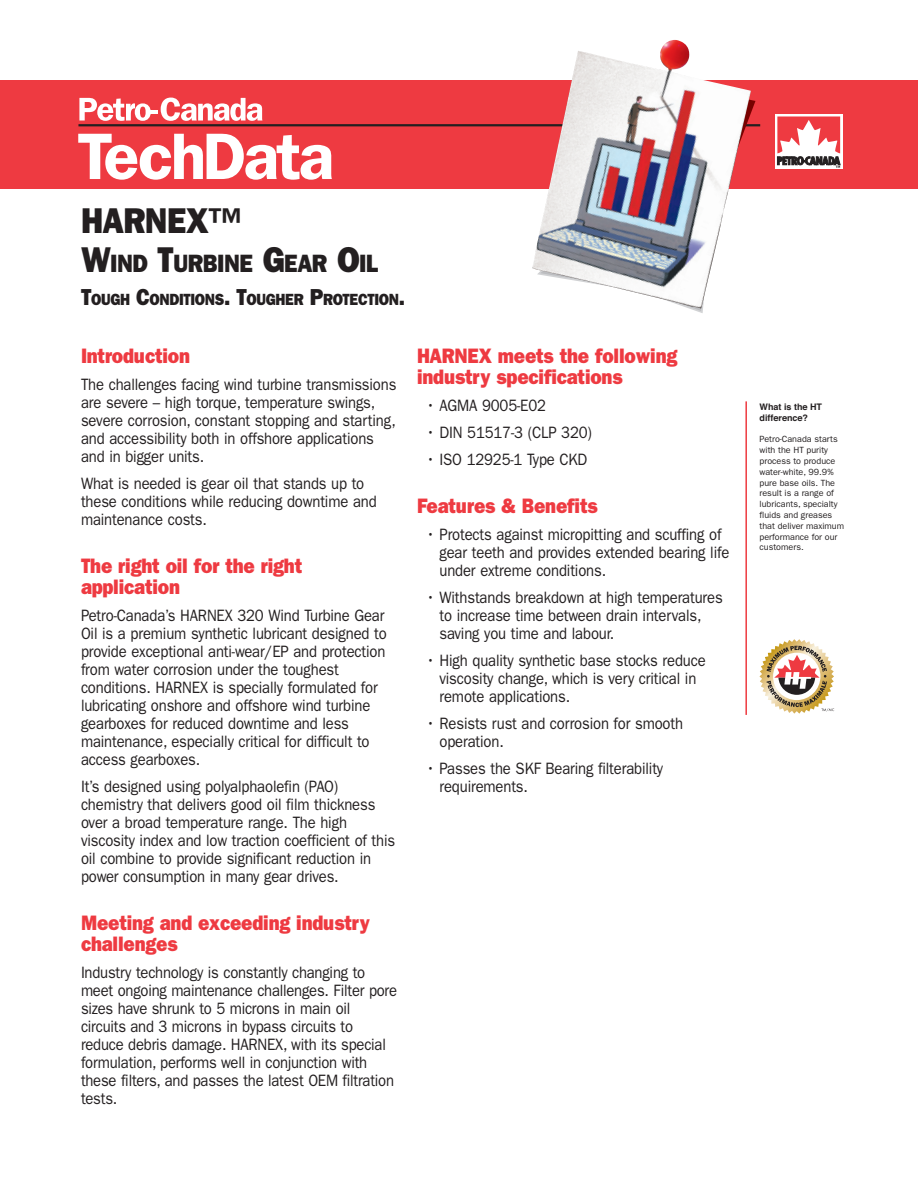
<style>
.page{position:relative;width:918px;height:1188px;background:#fff}
.page>*{position:absolute;margin:0;border:0;box-sizing:border-box;transform-origin:0 0}
.Product_Heading{font:800 36px "Franklin Gothic";letter-spacing:-.015em;color:#231f20;scale:.9 1}
.Main_Head{font:800 25.2px "Franklin Gothic";letter-spacing:-.02em;color:#231f20;scale:.9 1}
.Red_Subheads{font:800 21px/21px "Franklin Gothic";letter-spacing:-.01em;color:#ee3a41;scale:.9 1}
.Body{font:16.5px/18px "Franklin Gothic";letter-spacing:-.01em;color:#231f20;scale:.9 1}
.bulleted_body{font:16.5px/18px "Franklin Gothic";letter-spacing:-.01em;color:#231f20;scale:.9 1}
.Main_Head_Secondary{font:800 16.35px "Franklin Gothic";letter-spacing:-.02em;color:#231f20;scale:.9 1}
.t1{font:9px/10.8px "Franklin Gothic";color:#231f20}
.t2{font:700 9px/10.8px "Helvetica";color:#231f20}
.s1{font-size:36px}
.s2{font-size:23.25px}
</style>
<div class="page">
<div style="left:0;top:81px;width:918px;height:108px;background:#ee3a41"></div>
<hr style="left:78px;top:124px;width:682px;height:2px;background:#231f20">
<svg style="left:79px;top:98px;width:183px;height:23px"></svg>
<svg style="left:78px;top:134px;width:254px;height:46px"></svg>
<hr style="left:745px;top:401px;width:2px;height:314px;background:#ee3a41">
<div style="left:775px;top:114px;width:68px;height:55px;background:#fff"></div>
<svg style="left:777px;top:116px;width:64px;height:52px"></svg>
<svg style="left:759px;top:639px;width:75px;height:75px"></svg>
<img style="left:532px;top:40px;width:219px;height:269px">
<p class="Product_Heading" style="left:81px;top:200px;width:179px">HARNEX™</p>
<p class="Main_Head" style="left:81px;top:249px;width:332px"><span class="s1">W</span>IND <span class="s1">T</span>URBINE <span class="s1">G</span>EAR <span class="s1">O</span>IL</p>
<p class="Main_Head_Secondary" style="left:81px;top:290px;width:362px"><span class="s2">T</span>OUGH <span class="s2">C</span>ONDITIONS<span class="s2">. T</span>OUGHER <span class="s2">P</span>ROTECTION<span class="s2">.</span></p>
<p class="Red_Subheads" style="left:81px;top:346px;width:123px">Introduction</p>
<p class="Body" style="left:81px;top:376px;width:352px">The challenges facing wind turbine transmissions are severe – high torque, temperature swings, severe corrosion, constant stopping and starting, and accessibility both in offshore applications and in bigger units.</p>
<p class="Body" style="left:81px;top:475px;width:330px">What is needed is gear oil that stands up to these conditions while reducing downtime and maintenance costs.</p>
<p class="Red_Subheads" style="left:81px;top:556px;width:247px">The right oil for the right application</p>
<p class="Body" style="left:81px;top:607px;width:341px">Petro-Canada’s HARNEX 320 Wind Turbine Gear Oil is a premium synthetic lubricant designed to provide exceptional anti-wear/EP and protection from water corrosion under the toughest conditions. HARNEX is specially formulated for lubricating onshore and offshore wind turbine gearboxes for reduced downtime and less maintenance, especially critical for difficult to access gearboxes.</p>
<p class="Body" style="left:81px;top:778px;width:351px">It’s designed using polyalphaolefin (PAO) chemistry that delivers good oil film thickness over a broad temperature range. The high viscosity index and low traction coefficient of this oil combine to provide significant reduction in power consumption in many gear drives.</p>
<p class="Red_Subheads" style="left:81px;top:913px;width:323px">Meeting and exceeding industry challenges</p>
<p class="Body" style="left:81px;top:964px;width:353px">Industry technology is constantly changing to meet ongoing maintenance challenges. Filter pore sizes have shrunk to 5 microns in main oil circuits and 3 microns in bypass circuits to reduce debris damage. HARNEX, with its special formulation, performs well in conjunction with these filters, and passes the latest OEM filtration tests.</p>
<p class="Red_Subheads" style="left:417px;top:346px;width:291px">HARNEX meets the following industry specifications</p>
<p class="bulleted_body" style="left:426px;top:397px;width:135px">• AGMA 9005-E02</p>
<p class="bulleted_body" style="left:426px;top:424px;width:186px">• DIN 51517-3 (CLP 320)</p>
<p class="bulleted_body" style="left:426px;top:451px;width:181px">• ISO 12925-1 Type CKD</p>
<p class="Red_Subheads" style="left:417px;top:496px;width:202px">Features &amp; Benefits</p>
<p class="bulleted_body" style="left:440px;top:526px;width:324px;text-indent:-14px">• Protects against micropitting and scuffing of gear teeth and provides extended bearing life under extreme conditions.</p>
<p class="bulleted_body" style="left:440px;top:589px;width:316px;text-indent:-14px">• Withstands breakdown at high temperatures to increase time between drain intervals, saving you time and labour.</p>
<p class="bulleted_body" style="left:440px;top:652px;width:297px;text-indent:-14px">• High quality synthetic base stocks reduce viscosity change, which is very critical in remote applications.</p>
<p class="bulleted_body" style="left:440px;top:715px;width:272px;text-indent:-14px">• Resists rust and corrosion for smooth operation.</p>
<p class="bulleted_body" style="left:440px;top:760px;width:250px;text-indent:-14px">• Passes the SKF Bearing filterability requirements.</p>
<p class="t2" style="left:760px;top:402px;width:64px">What is the HT difference?</p>
<p class="t1" style="left:760px;top:434px;width:86px">Petro-Canada starts with the HT purity process to produce water-white, 99.9% pure base oils. The result is a range of lubricants, specialty fluids and greases that deliver maximum performance for our customers.</p>
</div>
